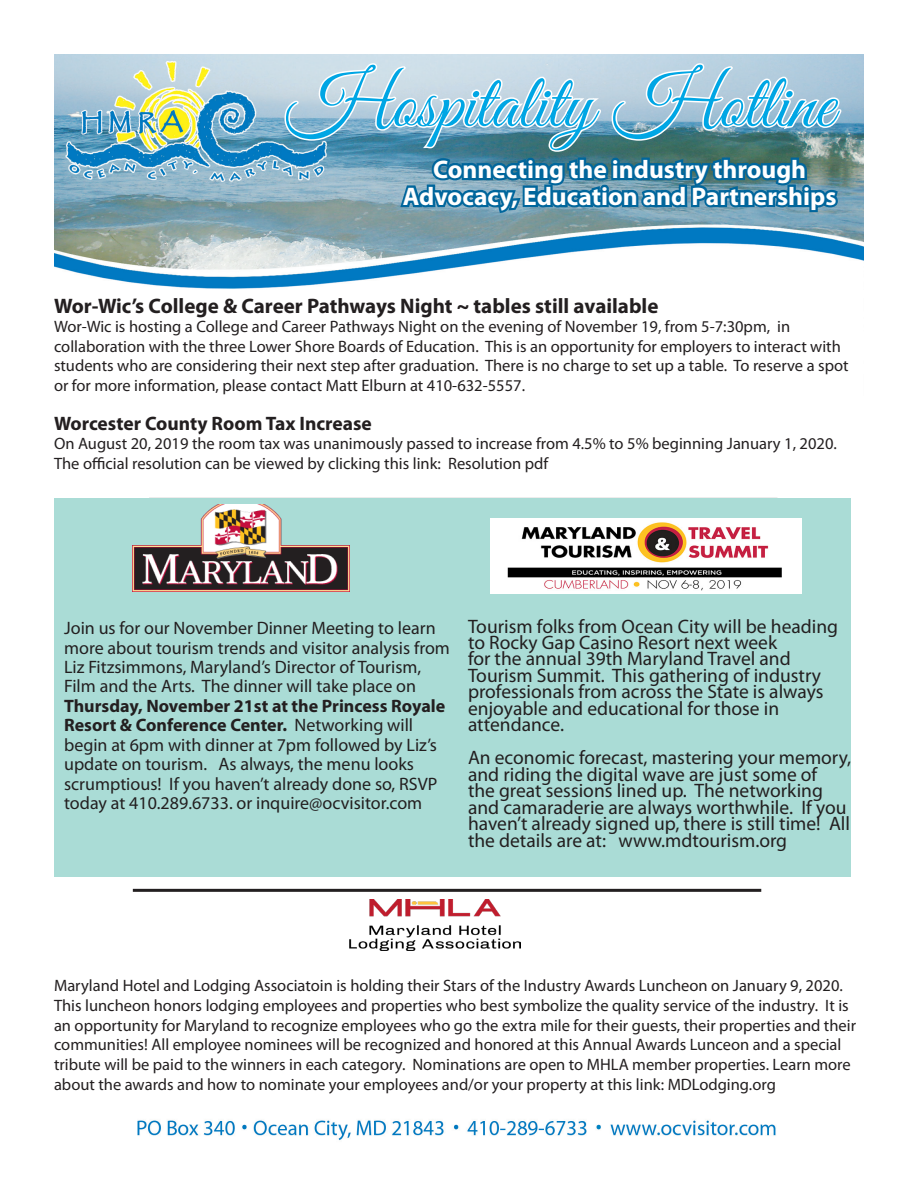
<style>
.page{position:relative;width:918px;height:1188px;background:#fff}
.page>*{position:absolute;margin:0;border:0;box-sizing:border-box;transform-origin:0 0}
.t1{font:76.5px "Great Vibes";color:#00a6e4}
.t2{font:700 25.5px "Myriad Pro";color:#fff}
.t3{font:700 21px "Myriad Pro";color:#231f20}
.t4{font:19.5px/16.5px "Myriad Pro";color:#231f20}
.t5{font:700 19.5px "Myriad Pro";color:#231f20}
.t6{font:18px/19.5px "Myriad Pro";color:#231f20}
.t7{font:16.5px/19.8px "Myriad Pro";color:#231f20}
.s1{font-weight:700}
</style>
<div class="page">
<img style="left:54px;top:54px;width:810px;height:1087px">
<svg style="left:284px;top:62px;width:559px;height:220px"></svg>
<div style="left:124px;top:879px;width:646px;height:23px;background:#fff"></div>
<hr style="left:133px;top:889px;width:628px;height:3px;background:#231f20">
<div style="left:44px;top:488px;width:816px;height:398px;background:#fff"></div>
<div style="left:54px;top:498px;width:796px;height:379px;background:#aadcd6"></div>
<img style="left:133px;top:505px;width:217px;height:87px">
<img style="left:490px;top:518px;width:311px;height:76px">
<img style="left:350px;top:900px;width:170px;height:51px">
<p class="t1" style="left:287px;top:61px;width:549px">Hospitality Hotline</p>
<p class="t2" style="left:433px;top:153px;width:375px">Connecting the industry through</p>
<p class="t2" style="left:403px;top:180px;width:435px">Advocacy, Education and Partnerships</p>
<p class="t3" style="left:54px;top:292px;width:606px">Wor-Wic’s College &amp; Career Pathways Night ~ tables still available</p>
<p class="t7" style="left:54px;top:317px;width:796px">Wor-Wic is hosting a College and Career Pathways Night on the evening of November 19, from 5-7:30pm, in collaboration with the three Lower Shore Boards of Education. This is an opportunity for employers to interact with students who are considering their next step after graduation. There is no charge to set up a table. To reserve a spot or for more information, please contact Matt Elburn at 410-632-5557.</p>
<p class="t5" style="left:54px;top:410px;width:319px">Worcester County Room Tax Increase</p>
<p class="t7" style="left:54px;top:434px;width:784px">On August 20, 2019 the room tax was unanimously passed to increase from 4.5% to 5% beginning January 1, 2020.<br>The official resolution can be viewed by clicking this link: Resolution pdf</p>
<p class="t6" style="left:64px;top:618px;width:387px">Join us for our November Dinner Meeting to learn more about tourism trends and visitor analysis from Liz Fitzsimmons, Maryland’s Director of Tourism, Film and the Arts. The dinner will take place on <span class="s1">Thursday, November 21st at the Princess Royale Resort &amp; Conference Center.</span> Networking will begin at 6pm with dinner at 7pm followed by Liz’s update on tourism. As always, the menu looks scrumptious! If you haven’t already done so, RSVP today at 410.289.6733. or inquire@ocvisitor.com</p>
<p class="t4" style="left:468px;top:617px;width:372px">Tourism folks from Ocean City will be heading to Rocky Gap Casino Resort next week<br>for the annual 39th Maryland Travel and Tourism Summit. This gathering of industry professionals from across the State is always enjoyable and educational for those in attendance.</p>
<p class="t4" style="left:468px;top:749px;width:385px">An economic forecast, mastering your memory, and riding the digital wave are just some of<br>the great sessions lined up. The networking and camaraderie are always worthwhile. If you haven’t already signed up, there is still time! All the details are at: www.mdtourism.org</p>
<p class="t7" style="left:54px;top:975px;width:804px">Maryland Hotel and Lodging Associatoin is holding their Stars of the Industry Awards Luncheon on January 9, 2020.<br>This luncheon honors lodging employees and properties who best symbolize the quality service of the industry. It is an opportunity for Maryland to recognize employees who go the extra mile for their guests, their properties and their communities! All employee nominees will be recognized and honored at this Annual Awards Lunceon and a special tribute will be paid to the winners in each category. Nominations are open to MHLA member properties. Learn more about the awards and how to nominate your employees and/or your property at this link: MDLodging.org</p>
</div>
